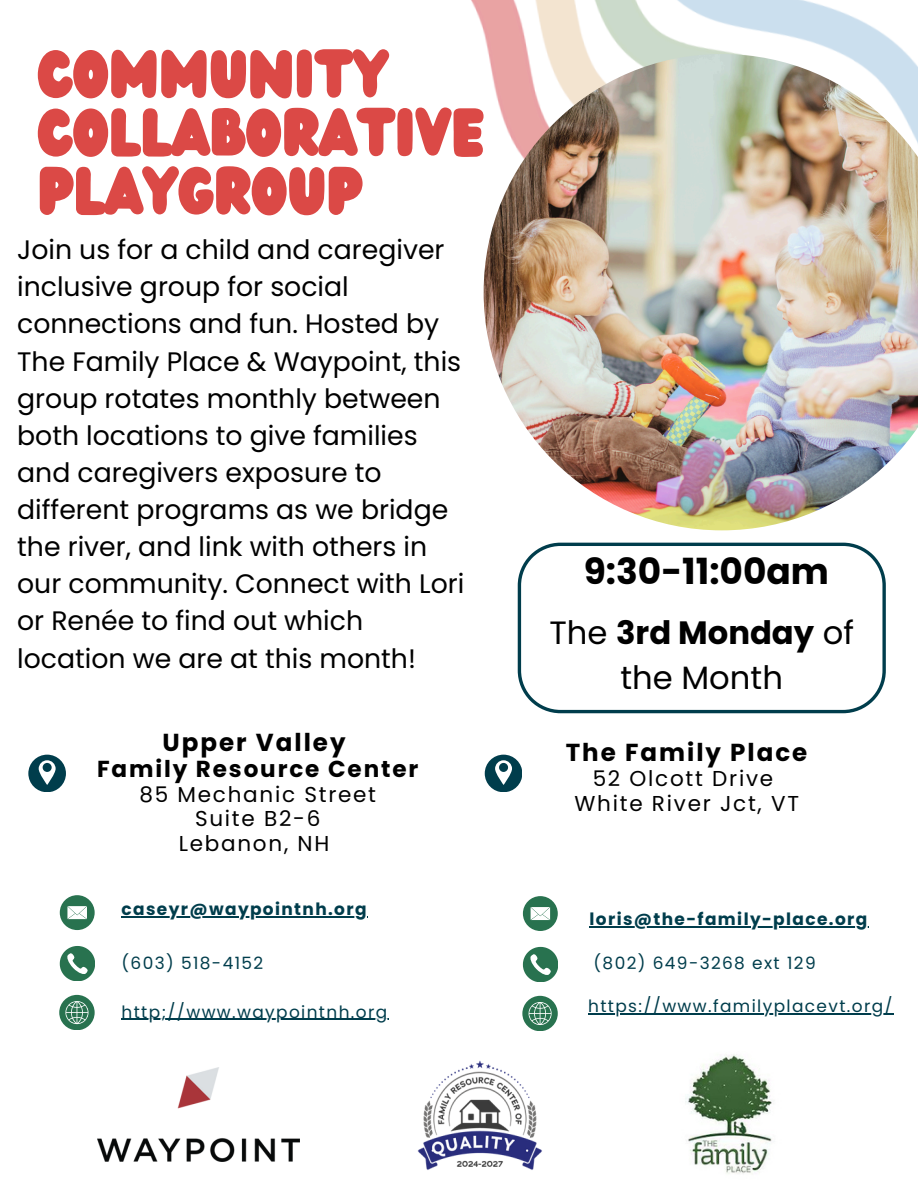
<style>
.page{position:relative;width:918px;height:1188px;background:#fff}
.page>*{position:absolute;margin:0;border:0;box-sizing:border-box;transform-origin:0 0}
.t1{font:58.8px/58.5px "Wedges";color:#db4946}
.t2{font:700 36px "Poppins";color:#000}
.t3{font:32.25px/44.4px "Poppins";color:#000;text-align:center}
.t4{font:26.7px/37.2px "Poppins";color:#000}
.t5{font:700 24.6px "Poppins";letter-spacing:.08em;color:#000}
.t6{font:700 23.1px "Poppins";letter-spacing:.08em;color:#000}
.t7{font:21.6px/24.8px "Poppins";letter-spacing:.08em;color:#000;text-align:center}
.t8{font:16.95px "Poppins";letter-spacing:.08em;color:#003d4c}
.t9{font:700 16.95px "Poppins";letter-spacing:.08em;color:#003d4c}
.s1{font-weight:700}
</style>
<div class="page">
<img style="left:471px;top:0;width:436px;height:543px">
<img style="left:685px;top:1054px;width:89px;height:120px">
<img style="left:97px;top:1067px;width:203px;height:95px">
<img style="left:484px;top:54px;width:434px;height:476px">
<hr style="left:590px;top:926px;width:279px;height:1px;background:#003d4c">
<hr style="left:588px;top:1013px;width:306px;height:2px;background:#003d4c">
<svg style="left:518px;top:543px;width:368px;height:170px"></svg>
<hr style="left:122px;top:916px;width:246px;height:1px;background:#003d4c">
<hr style="left:122px;top:1019px;width:267px;height:1px;background:#003d4c">
<div style="left:60px;top:895px;width:35px;height:35px;background:#28724f;border-radius:50%"></div>
<svg style="left:67px;top:906px;width:20px;height:13px"></svg>
<svg style="left:60px;top:946px;width:35px;height:35px"></svg>
<svg style="left:59px;top:995px;width:35px;height:35px"></svg>
<img style="left:417px;top:1060px;width:125px;height:110px">
<svg style="left:28px;top:755px;width:37px;height:37px"></svg>
<svg style="left:485px;top:755px;width:37px;height:37px"></svg>
<div style="left:523px;top:896px;width:35px;height:35px;background:#28724f;border-radius:50%"></div>
<svg style="left:531px;top:907px;width:19px;height:13px"></svg>
<svg style="left:523px;top:947px;width:35px;height:35px"></svg>
<svg style="left:522px;top:996px;width:35px;height:35px"></svg>
<h4 class="t1" style="left:38px;top:47px;width:448px">COMMUNITY<br>COLLABORATIVE<br>PLAYGROUP</h4>
<p class="t4" style="left:17px;top:231px;width:449px">Join us for a child and caregiver inclusive group for social connections and fun. Hosted by<br>The Family Place &amp; Waypoint, this group rotates monthly between both locations to give families and caregivers exposure to different programs as we bridge the river, and link with others in our community. Connect with Lori or Renée to find out which location we are at this month!</p>
<p class="t5" style="left:163px;top:725px;width:185px">Upper Valley</p>
<p class="t6" style="left:97px;top:753px;width:323px">Family Resource Center</p>
<p class="t7" style="left:139px;top:782px;width:238px">85 Mechanic Street<br>Suite B2-6<br>Lebanon, NH</p>
<h5 class="t9" style="left:122px;top:897px;width:247px">caseyr@waypointnh.org</h5>
<p class="t8" style="left:122px;top:951px;width:143px">(603) 518-4152</p>
<p class="t8" style="left:122px;top:1000px;width:267px">http;//www.waypointnh.org</p>
<p class="t2" style="left:584px;top:546px;width:247px">9:30-11:00am</p>
<p class="t3" style="left:549px;top:611px;width:306px">The <span class="s1">3rd Monday</span> of the Month</p>
<h6 class="t5" style="left:566px;top:735px;width:243px">The Family Place</h6>
<h6 class="t7" style="left:574px;top:766px;width:226px">52 Olcott Drive<br>White River Jct, VT</h6>
<h2 class="t9" style="left:590px;top:907px;width:279px">loris@the-family-place.org</h2>
<p class="t8" style="left:594px;top:951px;width:224px">(802) 649-3268 ext 129</p>
<h5 class="t8" style="left:588px;top:995px;width:306px">https://www.familyplacevt.org/</h5>
</div>
